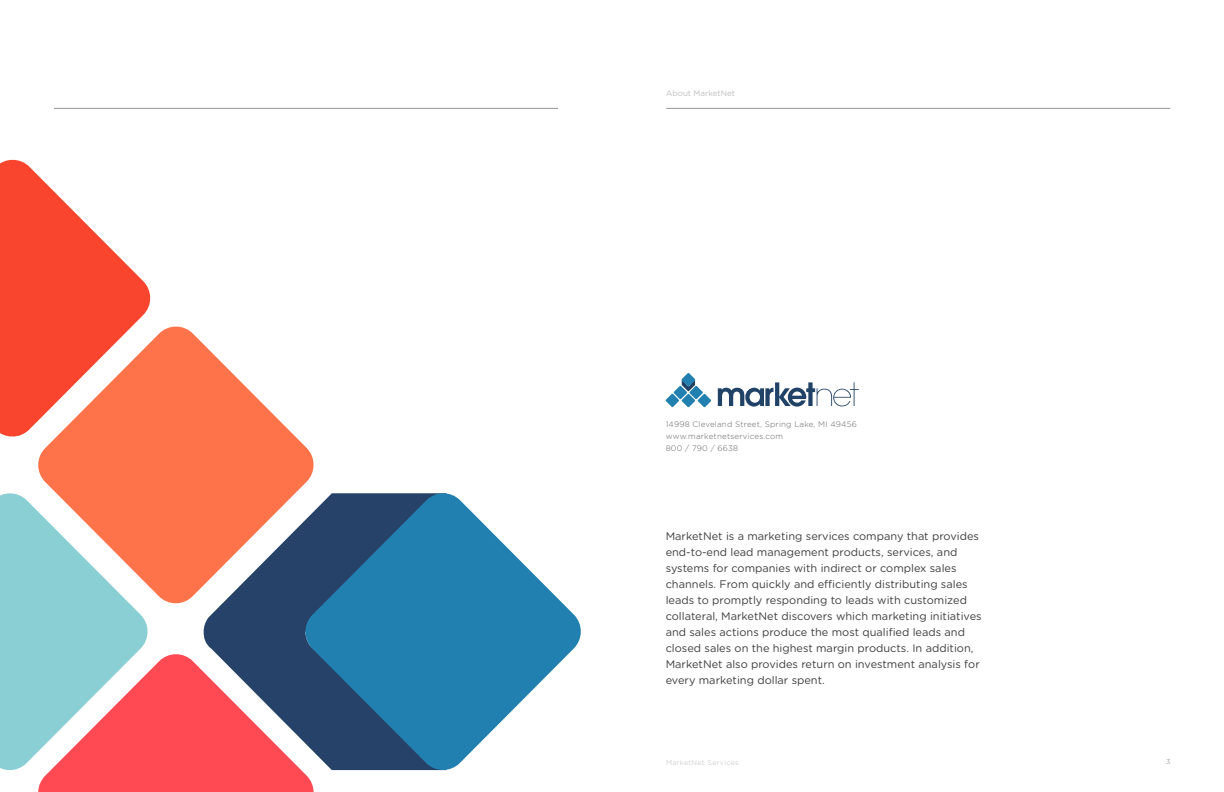
<style>
.page{position:relative;width:1224px;height:792px;background:#fff}
.page>*{position:absolute;margin:0;border:0;box-sizing:border-box;transform-origin:0 0}
.helbcop{font:11px/16px "Gotham Rounded";color:#3e3e3f}
.grbody{font:300 8px "Gotham Rounded";letter-spacing:.025em;color:#636366}
.grbody-2{font:8px "Gotham Rounded";color:#bcbdc0}
.seglttitle{font:300 7px "Gotham Rounded";letter-spacing:.05em;color:#bcbdc0}
.seglttitle-2{font:300 7px "Gotham Rounded";color:#867f7c}
</style>
<div class="page">
<svg style="left:0;top:159px;width:151px;height:278px;fill:#fa452e"></svg>
<svg style="left:36px;top:324px;width:278px;height:280px;fill:#ff734a"></svg>
<svg style="left:0;top:491px;width:150px;height:279px;fill:#8acfd4"></svg>
<svg style="left:36px;top:652px;width:278px;height:140px;fill:#ff4a54"></svg>
<svg style="left:204px;top:493px;width:99px;height:277px"></svg>
<svg style="left:303px;top:491px;width:278px;height:281px;fill:#2180b0"></svg>
<hr style="left:666px;top:108px;width:504px;height:1px;background:#939598">
<hr style="left:54px;top:108px;width:504px;height:1px;background:#939598">
<svg style="left:666px;top:373px;width:45px;height:34px"></svg>
<svg style="left:718px;top:382px;width:141px;height:25px"></svg>
<p class="grbody-2" style="left:666px;top:88px;width:70px">About MarketNet</p>
<p class="grbody" style="left:666px;top:419px;width:193px">14998 Cleveland Street, Spring Lake, MI 49456</p>
<p class="grbody" style="left:666px;top:431px;width:119px">www.marketnetservices.com</p>
<p class="grbody" style="left:666px;top:443px;width:74px">800 / 790 / 6638</p>
<p class="helbcop" style="left:666px;top:528px;width:318px">MarketNet is a marketing services company that provides end-to-end lead management products, services, and systems for companies with indirect or complex sales channels. From quickly and efficiently distributing sales leads to promptly responding to leads with customized collateral, MarketNet discovers which marketing initiatives and sales actions produce the most qualified leads and closed sales on the highest margin products. In addition, MarketNet also provides return on investment analysis for every marketing dollar spent.</p>
<p class="seglttitle" style="left:666px;top:758px;width:74px">MarketNet Services</p>
<p class="seglttitle-2" style="left:1166px;top:757px;width:6px">3</p>
</div>
